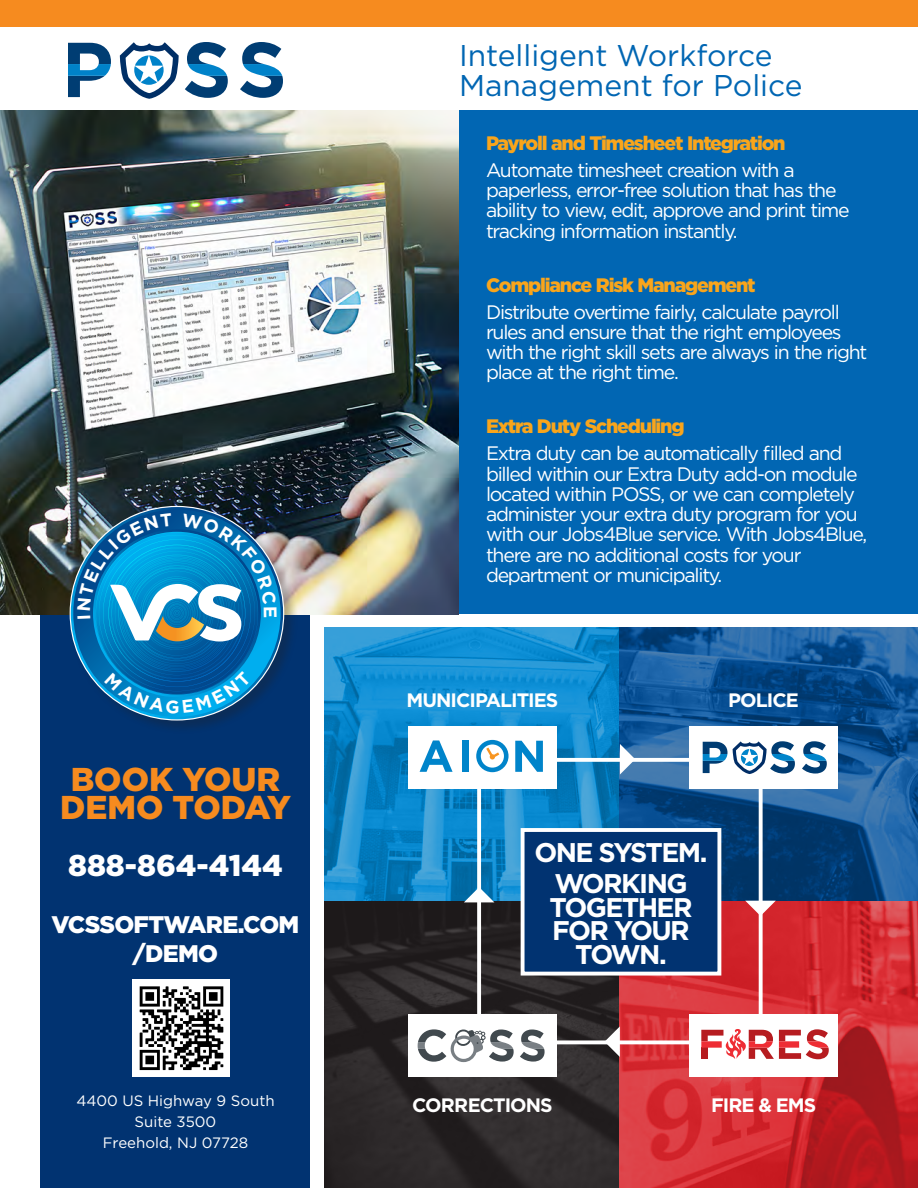
<style>
.page{position:relative;width:918px;height:1188px;background:#fff}
.page>*{position:absolute;margin:0;border:0;box-sizing:border-box;transform-origin:0 0}
.t1{font:900 33px "Gotham";color:#f68b1f}
.t2{font:30px/30px "Gotham";color:#0166b3}
.t3{font:900 30px "Gotham";color:#fff}
.t4{font:700 27px/23.7px "Gotham";letter-spacing:-.06em;color:#fff;text-align:center}
.t5{font:900 24px/28.5px "Gotham";letter-spacing:-.03em;color:#fff;text-align:center}
.t6{font:19.5px/20.2px "Gotham";letter-spacing:-.065em;color:#fff}
.t7{font:900 19.5px "Gotham";letter-spacing:-.06em;color:#f9a51b}
.t8{font:700 19.5px "Gotham";letter-spacing:-.05em;color:#fff}
.t9{font:15px "Gotham";color:#fff}
</style>
<div class="page">
<img style="left:324px;top:627px;width:296px;height:275px">
<img style="left:620px;top:627px;width:298px;height:275px">
<svg style="left:324px;top:902px;width:296px;height:286px;background:#2a2627"></svg>
<svg style="left:620px;top:902px;width:298px;height:286px;background:#cf2b32"></svg>
<div style="left:477px;top:758px;width:286px;height:286px;border:4px solid #fff"></div>
<svg style="left:519px;top:826px;width:204px;height:151px;background:#19457d"></svg>
<svg style="left:616px;top:739px;width:22px;height:36px"></svg>
<svg style="left:602px;top:1022px;width:21px;height:36px"></svg>
<svg style="left:459px;top:884px;width:36px;height:22px"></svg>
<svg style="left:744px;top:897px;width:36px;height:22px"></svg>
<div style="left:408px;top:726px;width:148px;height:62px;background:#fff"></div>
<svg style="left:420px;top:740px;width:33px;height:32px"></svg>
<div style="left:462px;top:741px;width:7px;height:31px;background:#0084ca"></div>
<svg style="left:515px;top:741px;width:28px;height:31px"></svg>
<svg style="left:476px;top:740px;width:33px;height:32px"></svg>
<div style="left:689px;top:726px;width:149px;height:62px;background:#fff"></div>
<svg style="left:703px;top:742px;width:24px;height:31px"></svg>
<svg style="left:733px;top:741px;width:62px;height:33px"></svg>
<svg style="left:802px;top:741px;width:25px;height:33px"></svg>
<div style="left:689px;top:1014px;width:149px;height:63px;background:#fff"></div>
<svg style="left:701px;top:1029px;width:128px;height:30px"></svg>
<div style="left:408px;top:1014px;width:148px;height:63px;background:#fff"></div>
<svg style="left:418px;top:1029px;width:96px;height:33px"></svg>
<svg style="left:520px;top:1030px;width:25px;height:32px"></svg>
<div style="left:40px;top:589px;width:270px;height:599px;background:#013371"></div>
<div style="left:0;top:111px;width:918px;height:503px;background:#0166b3"></div>
<img style="left:0;top:111px;width:459px;height:503px">
<div style="left:0;top:0;width:918px;height:27px;background:#f68b1f"></div>
<svg style="left:120px;top:42px;width:59px;height:57px"></svg>
<svg style="left:68px;top:43px;width:43px;height:54px"></svg>
<svg style="left:185px;top:42px;width:43px;height:56px"></svg>
<svg style="left:240px;top:42px;width:43px;height:56px"></svg>
<img style="left:133px;top:979px;width:97px;height:97px">
<div style="left:69px;top:505px;width:229px;height:230px;background:#231f20;opacity:.3"></div>
<img style="left:70px;top:506px;width:214px;height:215px">
<svg style="left:77px;top:513px;width:200px;height:200px;background:#2280b4"></svg>
<p class="t1" style="left:71px;top:760px;width:211px">BOOK YOUR</p>
<p class="t1" style="left:60px;top:789px;width:232px">DEMO TODAY</p>
<p class="t3" style="left:68px;top:848px;width:216px">888-864-4144</p>
<p class="t5" style="left:52px;top:910px;width:249px">VCSSOFTWARE.COM /DEMO</p>
<p class="t9" style="left:76px;top:1092px;width:200px">4400 US Highway 9 South</p>
<p class="t9" style="left:135px;top:1113px;width:83px">Suite 3500</p>
<p class="t9" style="left:103px;top:1134px;width:147px">Freehold, NJ 07728</p>
<p class="t2" style="left:459px;top:39px;width:345px">Intelligent Workforce<br>Management for Police</p>
<p class="t7" style="left:486px;top:132px;width:301px">Payroll and Timesheet Integration</p>
<p class="t6" style="left:486px;top:159px;width:365px">Automate timesheet creation with a paperless, error-free solution that has the ability to view, edit, approve and print time tracking information instantly.</p>
<p class="t7" style="left:486px;top:273px;width:271px">Compliance Risk Management</p>
<p class="t6" style="left:486px;top:301px;width:383px">Distribute overtime fairly, calculate payroll rules and ensure that the right employees with the right skill sets are always in the right place at the right time.</p>
<p class="t7" style="left:486px;top:415px;width:200px">Extra Duty Scheduling</p>
<p class="t6" style="left:486px;top:443px;width:383px">Extra duty can be automatically filled and billed within our Extra Duty add-on module located within POSS, or we can completely administer your extra duty program for you with our Jobs4Blue service. With Jobs4Blue, there are no additional costs for your department or municipality.</p>
<p class="t8" style="left:407px;top:688px;width:153px">MUNICIPALITIES</p>
<p class="t8" style="left:728px;top:688px;width:72px">POLICE</p>
<p class="t4" style="left:535px;top:840px;width:174px">ONE SYSTEM.</p>
<p class="t4" style="left:549px;top:871px;width:145px">WORKING<br>TOGETHER<br>FOR YOUR<br>TOWN.</p>
<p class="t8" style="left:412px;top:1094px;width:142px">CORRECTIONS</p>
<p class="t8" style="left:711px;top:1094px;width:107px">FIRE &amp; EMS</p>
</div>
